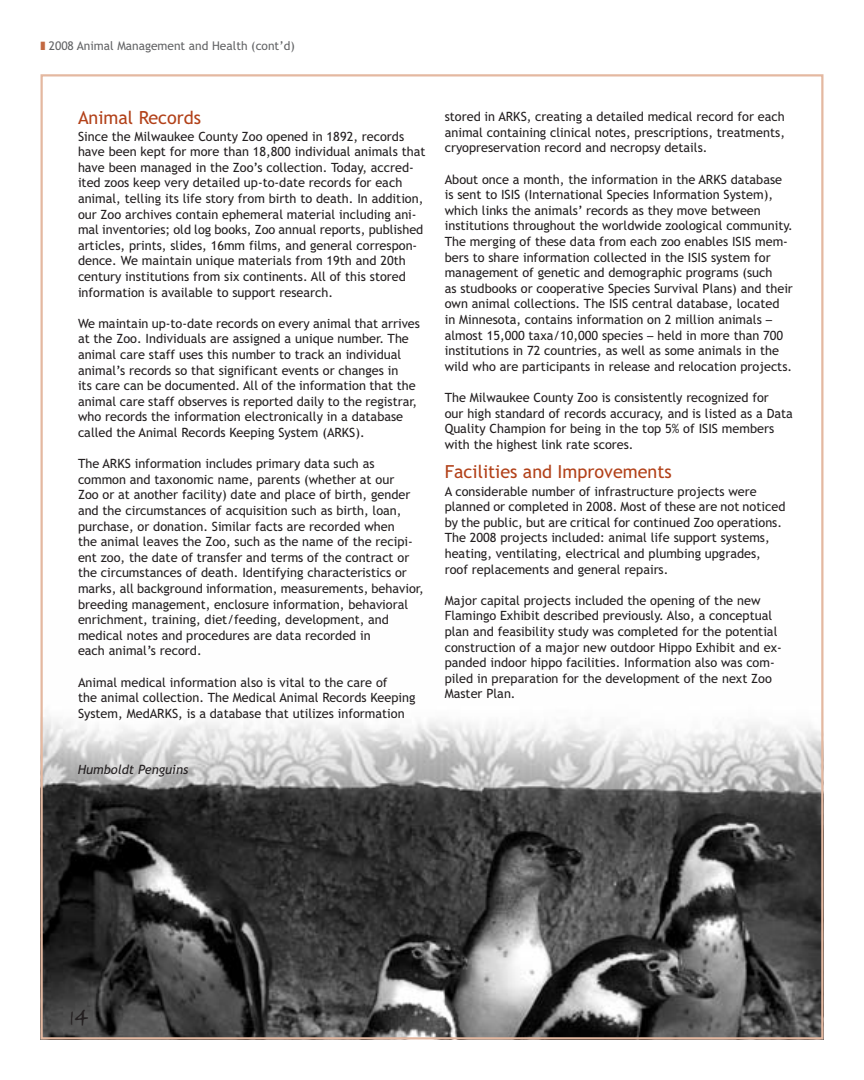
<style>
.page{position:relative;width:864px;height:1080px;background:#fff}
.page>*{position:absolute;margin:0;border:0;box-sizing:border-box;transform-origin:0 0}
.t1{font:18px "Trebuchet MS";color:#b24119}
.t2{font:18px "FG Rebecca Script";color:#231f20}
.t3{font:12.75px/15.6px "Trebuchet MS";color:#231f20}
.t4{font:italic 12.75px "Trebuchet MS";color:#231f20}
.t5{font:12px "Trebuchet MS";color:#636466}
.s1{color:#c36941}
.s2{font-family:"Univers"}
</style>
<div class="page">
<img style="left:43px;top:717px;width:778px;height:320px">
<p class="t5" style="left:40px;top:42px;width:256px"><span class="s1">❚</span> 2008 Animal Management and Health (cont’d)</p>
<h1 class="t1" style="left:78px;top:110px;width:125px">Animal Records</h1>
<p class="t3" style="left:78px;top:129px;width:349px">Since the Milwaukee County Zoo opened in 1892, records have been kept for more than 18,800 individual animals that have been managed in the Zoo’s collection. Today, accred&shy;ited zoos keep very detailed up-to-date records for each animal, telling its life story from birth to death. In addition, our Zoo archives contain ephemeral material including ani&shy;mal inventories; old log books, Zoo annual reports, published articles, prints, slides, 16mm films, and general correspon&shy;dence. We maintain unique materials from 19th and 20th century institutions from six continents. All of this stored information is available to support research.</p>
<p class="t3" style="left:78px;top:317px;width:344px">We maintain up-to-date records on every animal that arrives at the Zoo. Individuals are assigned a unique number. The animal care staff uses this number to track an individual animal’s records so that significant events or changes in<br>its care can be documented. All of the information that the animal care staff observes is reported daily to the registrar, who records the information electronically in a database called the Animal Records Keeping System (ARKS).</p>
<p class="t3" style="left:78px;top:457px;width:347px">The ARKS information includes primary data such as common and taxonomic name, parents (whether at our<br>Zoo or at another facility) date and place of birth, gender and the circumstances of acquisition such as birth, loan, purchase, or donation. Similar facts are recorded when<br>the animal leaves the Zoo, such as the name of the recipi&shy;ent zoo, the date of transfer and terms of the contract or the circumstances of death. Identifying characteristics or marks, all background information, measurements, behavior, breeding management, enclosure information, behavioral enrichment, training, diet/feeding, development, and medical notes and procedures are data recorded in<br>each animal’s record.</p>
<p class="t3" style="left:78px;top:675px;width:339px">Animal medical information also is vital to the care of<br>the animal collection. The Medical Animal Records Keeping<br>System, MedARKS, is a database that utilizes information</p>
<p class="t4" style="left:78px;top:765px;width:112px">Humboldt Penguins</p>
<p class="t3" style="left:445px;top:110px;width:342px;text-align:justify">stored in ARKS, creating a detailed medical record for each animal containing clinical notes, prescriptions, treatments, cryopreservation record and necropsy details.</p>
<p class="t3" style="left:445px;top:172px;width:350px">About once a month, the information in the ARKS database is sent to ISIS (International Species Information System), which links the animals’ records as they move between institutions throughout the worldwide zoological community.<br>The merging of these data from each zoo enables ISIS mem&shy;bers to share information collected in the ISIS system for management of genetic and demographic programs (such<br>as studbooks or cooperative Species Survival Plans) and their own animal collections. The ISIS central database, located in Minnesota, contains information on 2 million animals <span class="s2">– </span>almost 15,000 taxa/10,000 species <span class="s2">–</span> held in more than 700 institutions in 72 countries, as well as some animals in the wild who are participants in release and relocation projects.</p>
<p class="t3" style="left:445px;top:391px;width:350px">The Milwaukee County Zoo is consistently recognized for<br>our high standard of records accuracy, and is listed as a Data Quality Champion for being in the top 5% of ISIS members with the highest link rate scores.</p>
<h1 class="t1" style="left:445px;top:465px;width:229px">Facilities and Improvements</h1>
<p class="t3" style="left:445px;top:484px;width:342px">A considerable number of infrastructure projects were planned or completed in 2008. Most of these are not noticed by the public, but are critical for continued Zoo operations.<br>The 2008 projects included: animal life support systems, heating, ventilating, electrical and plumbing upgrades, roof replacements and general repairs.</p>
<p class="t3" style="left:445px;top:594px;width:339px">Major capital projects included the opening of the new Flamingo Exhibit described previously. Also, a conceptual plan and feasibility study was completed for the potential construction of a major new outdoor Hippo Exhibit and ex&shy;panded indoor hippo facilities. Information also was com&shy;piled in preparation for the development of the next Zoo Master Plan.</p>
<h1 class="t2" style="left:70px;top:1008px;width:19px">14</h1>
</div>
